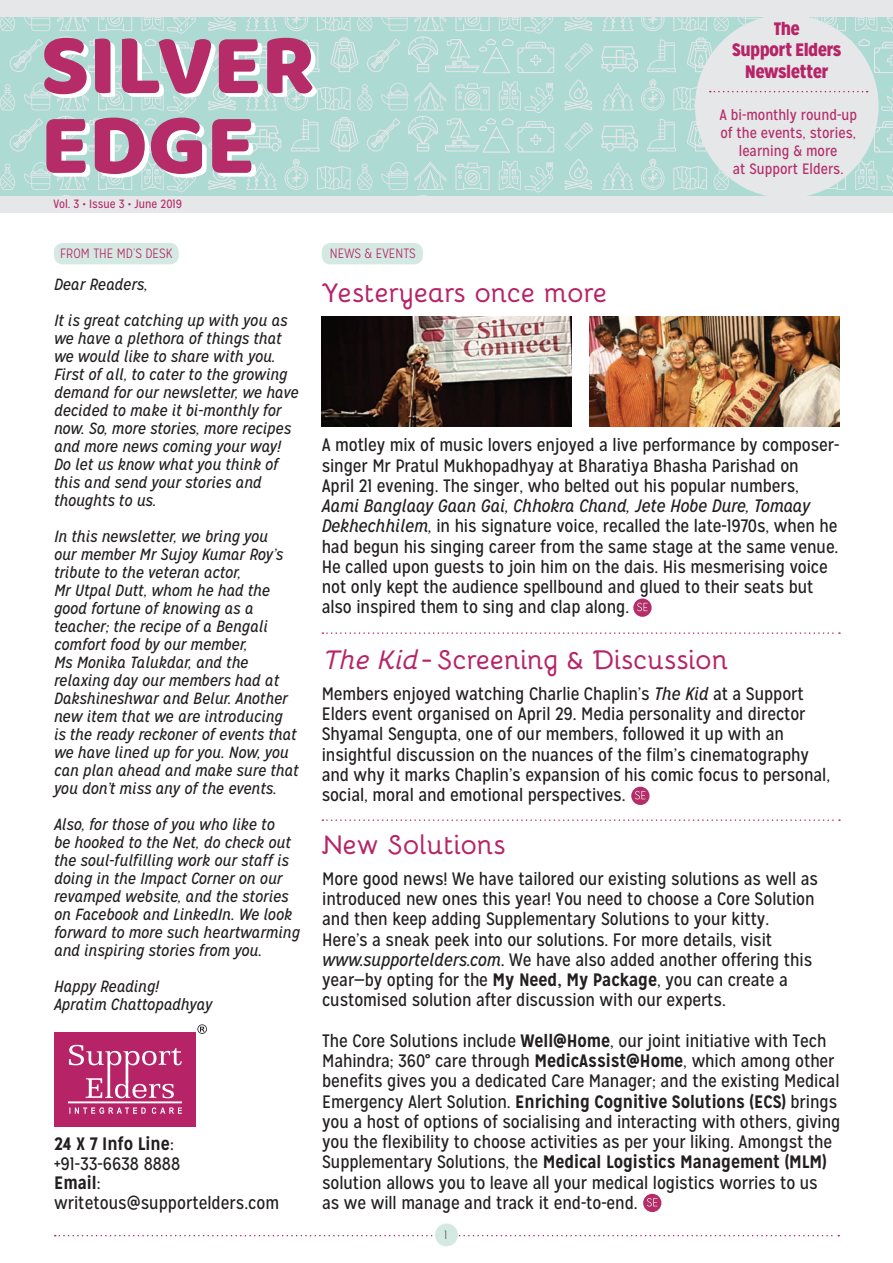
<style>
.page{position:relative;width:893px;height:1263px;background:#fff}
.page>*{position:absolute;margin:0;border:0;box-sizing:border-box;transform-origin:0 0}
.t1{font:88.2px/79.8px "Baloo";color:#b52c69}
.t2{font:700 27px "Bellota";letter-spacing:-.01em;color:#b62467}
.t3{font:18px/20.2px "Mission Gothic";letter-spacing:-.005em;color:#231f20}
.t4{font:900 18px/21.6px "Mission Gothic";color:#b62467;text-align:center}
.t5{font:italic 16.2px/18px "Mission Gothic";color:#231f20}
.t6{font:15px/18px "Mission Gothic";color:#b52c69;text-align:center}
.t7{font:300 13.5px "Mission Gothic";color:#b62467}
.t8{font:12px "Mission Gothic";color:#b52c69}
.t9{font:300 12px "Mission Gothic";color:#57585a}
.s1{font-style:italic}
.s2{font-weight:700}
</style>
<div class="page">
<div style="left:322px;top:243px;width:101px;height:21px;background:#d4e9e1;border-radius:9px"></div>
<div style="left:54px;top:243px;width:125px;height:21px;background:#d4e9e1;border-radius:9px"></div>
<svg style="left:55px;top:1235px;width:784px;height:1px"></svg>
<svg style="left:322px;top:632px;width:518px;height:2px"></svg>
<svg style="left:322px;top:819px;width:518px;height:2px"></svg>
<div style="left:435px;top:1223px;width:23px;height:23px;background:#d4e9e1;border-radius:50%"></div>
<div style="left:0;top:1px;width:893px;height:211px;background:#addbd4"></div>
<svg style="left:564px;top:122px;width:29px;height:29px"></svg>
<svg style="left:564px;top:43px;width:29px;height:28px"></svg>
<svg style="left:564px;top:159px;width:28px;height:31px"></svg>
<svg style="left:602px;top:159px;width:290px;height:37px"></svg>
<svg style="left:564px;top:79px;width:28px;height:31px"></svg>
<svg style="left:564px;top:16px;width:28px;height:15px"></svg>
<svg style="left:601px;top:16px;width:291px;height:57px"></svg>
<svg style="left:208px;top:122px;width:28px;height:29px"></svg>
<svg style="left:208px;top:43px;width:28px;height:28px"></svg>
<svg style="left:208px;top:159px;width:28px;height:31px"></svg>
<svg style="left:246px;top:159px;width:308px;height:37px"></svg>
<svg style="left:208px;top:79px;width:28px;height:31px"></svg>
<svg style="left:245px;top:79px;width:309px;height:74px"></svg>
<svg style="left:208px;top:16px;width:28px;height:15px"></svg>
<svg style="left:245px;top:16px;width:309px;height:57px"></svg>
<svg style="left:0;top:161px;width:196px;height:35px"></svg>
<svg style="left:0;top:81px;width:197px;height:72px"></svg>
<svg style="left:0;top:16px;width:197px;height:57px"></svg>
<div style="left:0;top:0;width:893px;height:16px;background:#e6e7e9"></div>
<div style="left:0;top:196px;width:893px;height:16px;background:#e6e7e9"></div>
<svg style="left:633px;top:598px;width:19px;height:19px"></svg>
<svg style="left:637px;top:603px;width:10px;height:8px"></svg>
<div style="left:643px;top:1194px;width:18px;height:18px;background:#b52c69;border-radius:50%"></div>
<svg style="left:647px;top:1198px;width:10px;height:8px"></svg>
<div style="left:695px;top:14px;width:184px;height:184px;background:#e6e7e9;border-radius:50%"></div>
<svg style="left:601px;top:79px;width:291px;height:74px"></svg>
<div style="left:631px;top:787px;width:18px;height:18px;background:#b52c69;border-radius:50%"></div>
<svg style="left:635px;top:791px;width:10px;height:8px"></svg>
<img style="left:322px;top:317px;width:249px;height:109px">
<img style="left:589px;top:317px;width:251px;height:109px">
<div style="left:54px;top:1032px;width:142px;height:94px;background:#b62467"></div>
<svg style="left:69px;top:1045px;width:113px;height:53px"></svg>
<hr style="left:68px;top:1101px;width:114px;height:2px;background:#fff">
<svg style="left:69px;top:1107px;width:113px;height:7px"></svg>
<svg style="left:197px;top:1024px;width:10px;height:10px"></svg>
<h1 class="t1" style="left:41px;top:22px;width:276px">SILVER<br>EDGE</h1>
<p class="t8" style="left:53px;top:197px;width:130px">Vol. 3 • Issue 3 • June 2019</p>
<p class="t4" style="left:732px;top:18px;width:111px">The<br>Support Elders</p>
<p class="t4" style="left:745px;top:61px;width:85px">Newsletter</p>
<p class="t6" style="left:719px;top:106px;width:139px">A bi-monthly round-up of the events, stories, learning &amp; more<br>at Support Elders.</p>
<p class="t7" style="left:60px;top:246px;width:114px">FROM THE MD’S DESK</p>
<p class="t7" style="left:330px;top:246px;width:87px">NEWS &amp; EVENTS</p>
<p class="t2" style="left:322px;top:272px;width:287px">Yesteryears once more</p>
<p class="t5" style="left:54px;top:276px;width:95px">Dear Readers,</p>
<p class="t5" style="left:54px;top:312px;width:246px">It is great catching up with you as we have a plethora of things that we would like to share with you.<br>First of all, to cater to the growing demand for our newsletter, we have decided to make it bi-monthly for now. So, more stories, more recipes and more news coming your way!<br>Do let us know what you think of this and send your stories and thoughts to us.</p>
<p class="t5" style="left:54px;top:528px;width:246px">In this newsletter, we bring you<br>our member Mr Sujoy Kumar Roy’s tribute to the veteran actor,<br>Mr Utpal Dutt, whom he had the good fortune of knowing as a teacher; the recipe of a Bengali comfort food by our member,<br>Ms Monika Talukdar, and the relaxing day our members had at<br>Dakshineshwar and Belur. Another new item that we are introducing<br>is the ready reckoner of events that we have lined up for you. Now, you can plan ahead and make sure that you don’t miss any of the events.</p>
<p class="t5" style="left:54px;top:816px;width:247px">Also, for those of you who like to<br>be hooked to the Net, do check out the soul-fulfilling work our staff is doing in the Impact Corner on our revamped website, and the stories on Facebook and LinkedIn. We look forward to more such heartwarming and inspiring stories from you.</p>
<p class="t5" style="left:54px;top:978px;width:106px">Happy Reading!</p>
<p class="t5" style="left:54px;top:996px;width:160px">Apratim Chattopadhyay</p>
<p class="t3" style="left:322px;top:435px;width:519px">A motley mix of music lovers enjoyed a live performance by composer&shy;singer Mr Pratul Mukhopadhyay at Bharatiya Bhasha Parishad on<br>April 21 evening. The singer, who belted out his popular numbers, <span class="s1">Aami Banglaay Gaan Gai, Chhokra Chand, Jete Hobe Dure, Tomaay Dekhechhilem,</span> in his signature voice, recalled the late-1970s, when he had begun his singing career from the same stage at the same venue.<br>He called upon guests to join him on the dais. His mesmerising voice not only kept the audience spellbound and glued to their seats but also inspired them to sing and clap along.</p>
<p class="t2" style="left:322px;top:638px;width:409px"><span class="s1">TheKid</span> - Screening &amp; Discussion</p>
<p class="t3" style="left:322px;top:684px;width:510px">Members enjoyed watching Charlie Chaplin’s <span class="s1">The Kid</span> at a Support Elders event organised on April 29. Media personality and director Shyamal Sengupta, one of our members, followed it up with an insightful discussion on the nuances of the film’s cinematography and why it marks Chaplin’s expansion of his comic focus to personal, social, moral and emotional perspectives.</p>
<p class="t2" style="left:322px;top:823px;width:186px">New Solutions</p>
<p class="t3" style="left:322px;top:868px;width:497px">More good news! We have tailored our existing solutions as well as introduced new ones this year! You need to choose a Core Solution and then keep adding Supplementary Solutions to your kitty.<br>Here’s a sneak peek into our solutions. For more details, visit <span class="s1">www.supportelders.com</span>. We have also added another offering this year—by opting for the <span class="s2">My Need, My Package</span>, you can create a customised solution after discussion with our experts.</p>
<p class="t3" style="left:322px;top:1030px;width:520px">The Core Solutions include <span class="s2">Well@Home</span>, our joint initiative with Tech Mahindra; 360° care through <span class="s2">MedicAssist@Home</span>, which among other benefits gives you a dedicated Care Manager; and the existing Medical Emergency Alert Solution. <span class="s2">Enriching Cognitive Solutions (ECS)</span> brings you a host of options of socialising and interacting with others, giving you the flexibility to choose activities as per your liking. Amongst the Supplementary Solutions, the <span class="s2">Medical Logistics Management (MLM) </span>solution allows you to leave all your medical logistics worries to us<br>as we will manage and track it end-to-end.</p>
<p class="t3" style="left:54px;top:1134px;width:128px;line-height:19.5px"><span class="s2">24 X 7 Info Line</span>: +91-33-6638 8888</p>
<p class="t3" style="left:54px;top:1173px;width:227px;line-height:19.5px"><span class="s2">Email</span>: writetous@supportelders.com</p>
<p class="t9" style="left:444px;top:1228px;width:5px">1</p>
</div>
